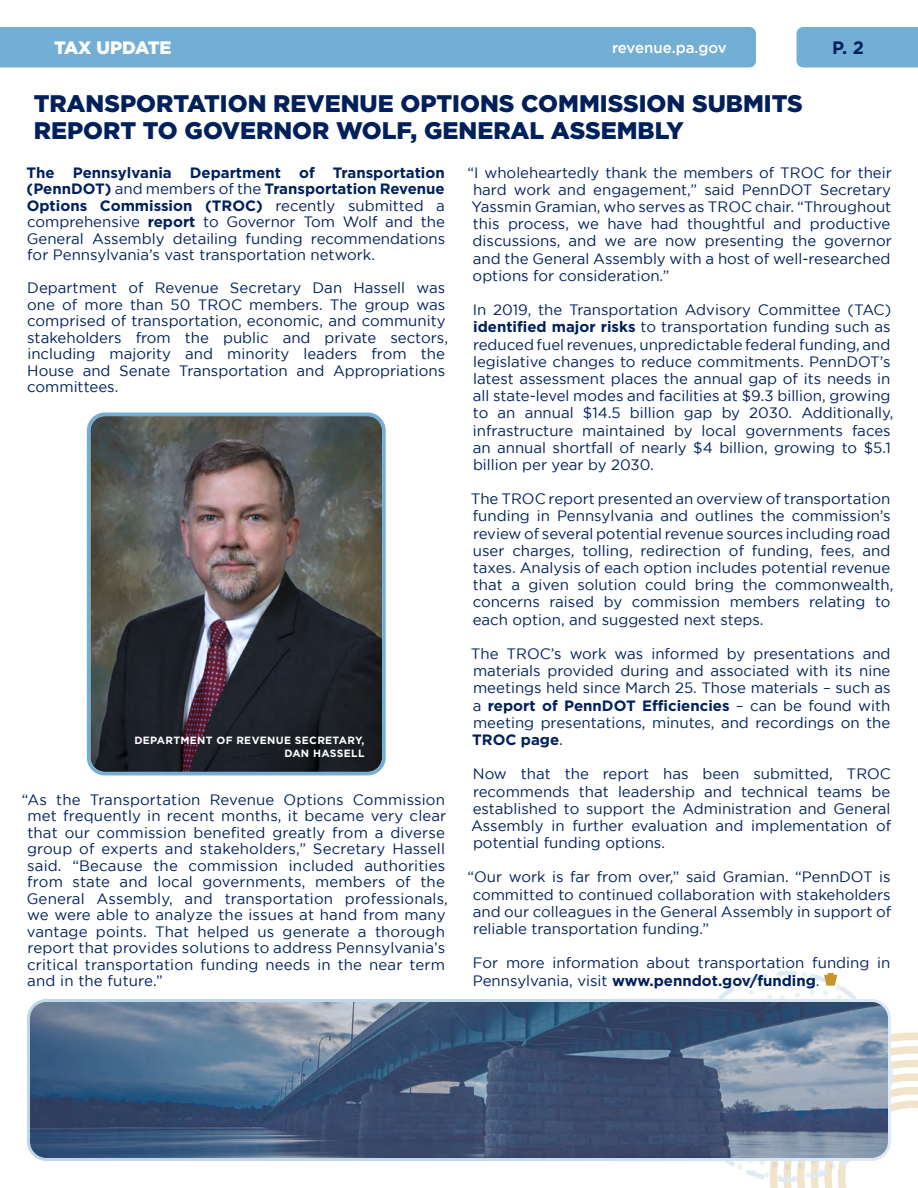
<style>
.page{position:relative;width:918px;height:1188px;background:#fff}
.page>*{position:absolute;margin:0;border:0;box-sizing:border-box;transform-origin:0 0}
.t1{font:900 24px/27px "Gotham";color:#00205b}
.t2{font:900 18px "Gotham";letter-spacing:-.02em;color:#fff}
.t3{font:700 18px "Gotham";color:#00205b}
.t4{font:15px/17.2px "Gotham";color:#00205b;text-align:justify}
.t5{font:500 15px "Gotham";color:#fff}
.t6{font:700 10.5px/12.6px "Gotham";letter-spacing:.03em;color:#fff;text-align:right}
.s1{font-weight:700}
</style>
<div class="page">
<div style="left:0;top:27px;width:756px;height:40px;background:#73aed4"></div>
<div style="left:796px;top:27px;width:122px;height:40px;background:#73aed4"></div>
<svg style="left:718px;top:971px;width:200px;height:217px"></svg>
<img style="left:92px;top:418px;width:289px;height:352px">
<div style="left:87px;top:413px;width:299px;height:362px;border:4px solid #73aed4;border-radius:16px"></div>
<img style="left:31px;top:1000px;width:859px;height:160px">
<div style="left:27px;top:999px;width:864px;height:162px;border:3px solid #fff;border-radius:18px"></div>
<p class="t2" style="left:54px;top:37px;width:119px">TAX UPDATE</p>
<p class="t5" style="left:612px;top:39px;width:116px">revenue.pa.gov</p>
<p class="t3" style="left:832px;top:37px;width:33px">P. 2</p>
<p class="t1" style="left:34px;top:89px;width:771px">TRANSPORTATION REVENUE OPTIONS COMMISSION SUBMITS<br>REPORT TO GOVERNOR WOLF, GENERAL ASSEMBLY</p>
<p class="t4" style="left:27px;top:164px;width:420px;line-height:16.5px"><span class="s1">The Pennsylvania Department of Transportation (PennDOT)</span> and members of the <span class="s1">Transportation Revenue Options Commission (TROC)</span> recently submitted a comprehensive <span class="s1">report</span> to Governor Tom Wolf and the General Assembly detailing funding recommendations for Pennsylvania’s vast transportation network.</p>
<p class="t4" style="left:27px;top:279px;width:422px;line-height:16.5px;text-align:left">Department of Revenue Secretary Dan Hassell was one of more than 50 TROC members. The group was comprised of transportation, economic, and community stakeholders from the public and private sectors, including majority and minority leaders from the House and Senate Transportation and Appropriations committees.</p>
<p class="t6" style="left:134px;top:734px;width:232px">DEPARTMENT OF REVENUE SECRETARY,<br>DAN HASSELL</p>
<p class="t4" style="left:27px;top:791px;width:423px;line-height:16.5px;text-align:left;text-indent:-5px">“As the Transportation Revenue Options Commission met frequently in recent months, it became very clear that our commission benefited greatly from a diverse group of experts and stakeholders,” Secretary Hassell said. “Because the commission included authorities from state and local governments, members of the General Assembly, and transportation professionals, we were able to analyze the issues at hand from many vantage points. That helped us generate a thorough report that provides solutions to address Pennsylvania’s critical transportation funding needs in the near term and in the future.”</p>
<p class="t4" style="left:467px;top:164px;width:426px">“I wholeheartedly thank the members of TROC for their hard work and engagement,” said PennDOT Secretary Yassmin Gramian, who serves as TROC chair. “Throughout this process, we have had thoughtful and productive discussions, and we are now presenting the governor and the General Assembly with a host of well-researched options for consideration.”</p>
<p class="t4" style="left:473px;top:301px;width:422px;text-align:left">In 2019, the Transportation Advisory Committee (TAC) <span class="s1">identified major risks</span> to transportation funding such as reduced fuel revenues, unpredictable federal funding, and legislative changes to reduce commitments. PennDOT’s latest assessment places the annual gap of its needs in all state-level modes and facilities at $9.3 billion, growing to an annual $14.5 billion gap by 2030. Additionally, infrastructure maintained by local governments faces an annual shortfall of nearly $4 billion, growing to $5.1 billion per year by 2030.</p>
<p class="t4" style="left:471px;top:490px;width:424px;text-align:left">The TROC report presented an overview of transportation funding in Pennsylvania and outlines the commission’s review of several potential revenue sources including road user charges, tolling, redirection of funding, fees, and taxes. Analysis of each option includes potential revenue that a given solution could bring the commonwealth, concerns raised by commission members relating to each option, and suggested next steps.</p>
<p class="t4" style="left:471px;top:645px;width:421px">The TROC’s work was informed by presentations and materials provided during and associated with its nine meetings held since March 25. Those materials – such as a <span class="s1">report of PennDOT Efficiencies</span> – can be found with meeting presentations, minutes, and recordings on the <span class="s1">TROC page</span>.</p>
<p class="t4" style="left:471px;top:765px;width:422px">Now that the report has been submitted, TROC recommends that leadership and technical teams be established to support the Administration and General Assembly in further evaluation and implementation of potential funding options.</p>
<p class="t4" style="left:473px;top:868px;width:420px;text-indent:-5px">“Our work is far from over,” said Gramian. “PennDOT is committed to continued collaboration with stakeholders and our colleagues in the General Assembly in support of reliable transportation funding.”</p>
<p class="t4" style="left:473px;top:954px;width:419px">For more information about transportation funding in<br>Pennsylvania, visit <span class="s1">www.penndot.gov/funding</span>.</p>
</div>
